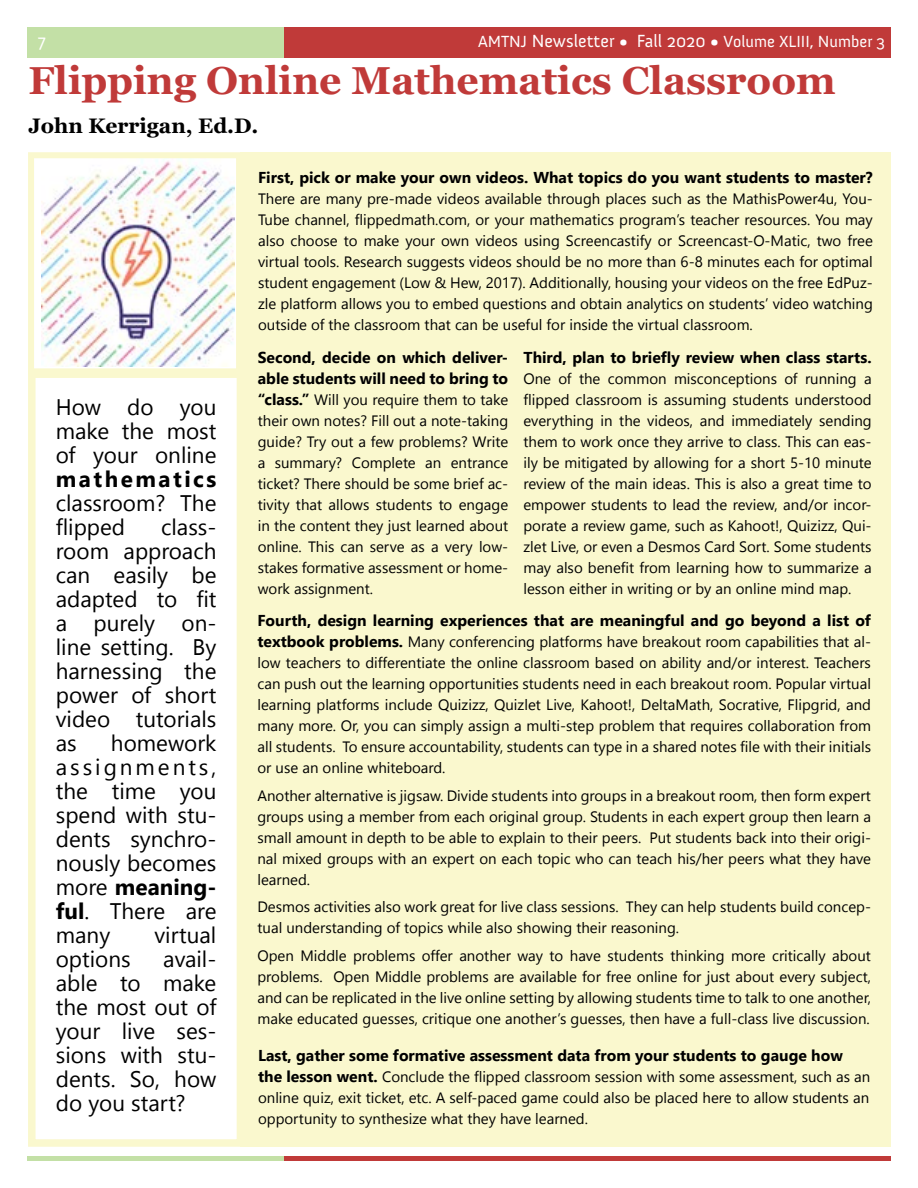
<style>
.page{position:relative;width:918px;height:1188px;background:#fff}
.page>*{position:absolute;margin:0;border:0;box-sizing:border-box;transform-origin:0 0}
.t1{font:700 39px "Georgia";color:#c03a39}
.t2{font:22.5px/24px "Leelawadee UI";color:#000;text-align:justify}
.t3{font:700 22.5px "Leelawadee UI";letter-spacing:.11em;color:#000}
.t4{font:700 21px "Georgia";color:#000}
.t5{font:18px "Anivers";color:#fff}
.t6{font:16.5px "Anivers";color:#fff}
.t7{font:700 15.75px/21px "Leelawadee UI";color:#000}
.t8{font:15px/21px "Leelawadee UI";color:#000;text-align:justify}
.s1{font-size:18px}
.s2{font-weight:700}
.s3{font-weight:700;font-size:15.75px}
</style>
<div class="page">
<div style="left:284px;top:27px;width:607px;height:30px;background:#c03a39"></div>
<div style="left:27px;top:27px;width:257px;height:30px;background:#c3e0a6"></div>
<div style="left:284px;top:1156px;width:607px;height:5px;background:#c03a39"></div>
<div style="left:27px;top:1156px;width:257px;height:5px;background:#c3e0a6"></div>
<div style="left:241px;top:152px;width:650px;height:995px;background:#faf8ce"></div>
<div style="left:28px;top:370px;width:216px;height:777px;border:8px solid #faf8ce"></div>
<img style="left:42px;top:160px;width:193px;height:207px">
<div style="left:28px;top:152px;width:214px;height:222px;border:6px solid #faf8ce"></div>
<p class="t5" style="left:38px;top:31px;width:10px">7</p>
<p class="t6" style="left:478px;top:33px;width:409px">AMTNJ <span class="s1">Newsletter • Fall 2020 •</span> Volume XLIII, Number 3</p>
<h1 class="t1" style="left:28px;top:55px;width:809px">Flipping Online Mathematics Classroom</h1>
<h3 class="t4" style="left:28px;top:112px;width:232px">John Kerrigan, Ed.D.</h3>
<h2 class="t2" style="left:56px;top:393px;width:162px">How do you make the most of your online</h2>
<h2 class="t3" style="left:56px;top:463px;width:162px">mathematics</h2>
<h2 class="t2" style="left:56px;top:489px;width:162px">classroom? The flipped</h2>
<h2 class="t2" style="left:56px;top:513px;width:162px;text-indent:105px">class&shy;room approach can easily be adapted to fit a purely on&shy;line setting. By harnessing the power of short video tutorials as</h2>
<h2 class="t2" style="left:56px;top:730px;width:162px;text-indent:55px">homework assignments, the time you spend with stu&shy;dents synchro&shy;nously becomes more <span class="s2">meaning&shy;ful</span>. There are many</h2>
<h2 class="t2" style="left:154px;top:922px;width:63px">virtual</h2>
<h2 class="t2" style="left:56px;top:946px;width:162px;text-indent:107px">avail&shy;able to make the most out of your live ses&shy;sions with stu&shy;dents. So, how do you start?</h2>
<h2 class="t2" style="left:56px;top:946px;width:76px">options</h2>
<p class="t7" style="left:258px;top:166px;width:616px">First, pick or make your own videos. What topics do you want students to master?</p>
<p class="t8" style="left:258px;top:188px;width:616px">There are many pre-made videos available through places such as the MathisPower4u, You-Tube channel, flippedmath.com, or your mathematics program’s teacher resources. You may also choose to make your own videos using Screencastify or Screencast-O-Matic, two free virtual tools. Research suggests videos should be no more than 6-8 minutes each for optimal student engagement (Low &amp; Hew, 2017). Additionally, housing your videos on the free EdPuz&shy;zle platform allows you to embed questions and obtain analytics on students’ video watching outside of the classroom that can be useful for inside the virtual classroom.</p>
<p class="t7" style="left:258px;top:346px;width:252px">Second, decide on which deliver&shy;able students will need to bring to</p>
<p class="t8" style="left:258px;top:388px;width:252px"><span class="s3">“class.”</span> Will you require them to take their own notes? Fill out a note-taking guide? Try out a few problems? Write a summary? Complete an entrance ticket? There should be some brief ac&shy;tivity that allows students to engage in the content they just learned about online. This can serve as a very low&shy;stakes formative assessment or home&shy;work assignment.</p>
<p class="t7" style="left:523px;top:346px;width:350px">Third, plan to briefly review when class starts.</p>
<p class="t8" style="left:523px;top:368px;width:350px">One of the common misconceptions of running a flipped classroom is assuming students understood everything in the videos, and immediately sending them to work once they arrive to class. This can eas&shy;ily be mitigated by allowing for a short 5-10 minute review of the main ideas. This is also a great time to empower students to lead the review, and/or incor&shy;porate a review game, such as Kahoot!, Quizizz, Qui&shy;zlet Live, or even a Desmos Card Sort. Some students may also benefit from learning how to summarize a lesson either in writing or by an online mind map.</p>
<p class="t7" style="left:257px;top:609px;width:615px">Fourth, design learning experiences that are meaningful and go beyond a list of</p>
<p class="t8" style="left:257px;top:630px;width:615px"><span class="s3">textbook problems.</span> Many conferencing platforms have breakout room capabilities that al&shy;low teachers to differentiate the online classroom based on ability and/or interest. Teachers can push out the learning opportunities students need in each breakout room. Popular virtual learning platforms include Quizizz, Quizlet Live, Kahoot!, DeltaMath, Socrative, Flipgrid, and many more. Or, you can simply assign a multi-step problem that requires collaboration from all students. To ensure accountability, students can type in a shared notes file with their initials or use an online whiteboard.</p>
<p class="t8" style="left:257px;top:784px;width:615px">Another alternative is jigsaw. Divide students into groups in a breakout room, then form expert groups using a member from each original group. Students in each expert group then learn a small amount in depth to be able to explain to their peers. Put students back into their origi&shy;nal mixed groups with an expert on each topic who can teach his/her peers what they have learned.</p>
<p class="t8" style="left:257px;top:896px;width:615px">Desmos activities also work great for live class sessions. They can help students build concep&shy;tual understanding of topics while also showing their reasoning.</p>
<p class="t8" style="left:257px;top:944px;width:615px">Open Middle problems offer another way to have students thinking more critically about problems. Open Middle problems are available for free online for just about every subject, and can be replicated in the live online setting by allowing students time to talk to one another, make educated guesses, critique one another’s guesses, then have a full-class live discussion.</p>
<p class="t7" style="left:258px;top:1044px;width:586px">Last, gather some formative assessment data from your students to gauge how</p>
<p class="t8" style="left:258px;top:1065px;width:614px"><span class="s3">the lesson went.</span> Conclude the flipped classroom session with some assessment, such as an online quiz, exit ticket, etc. A self-paced game could also be placed here to allow students an opportunity to synthesize what they have learned.</p>
</div>
